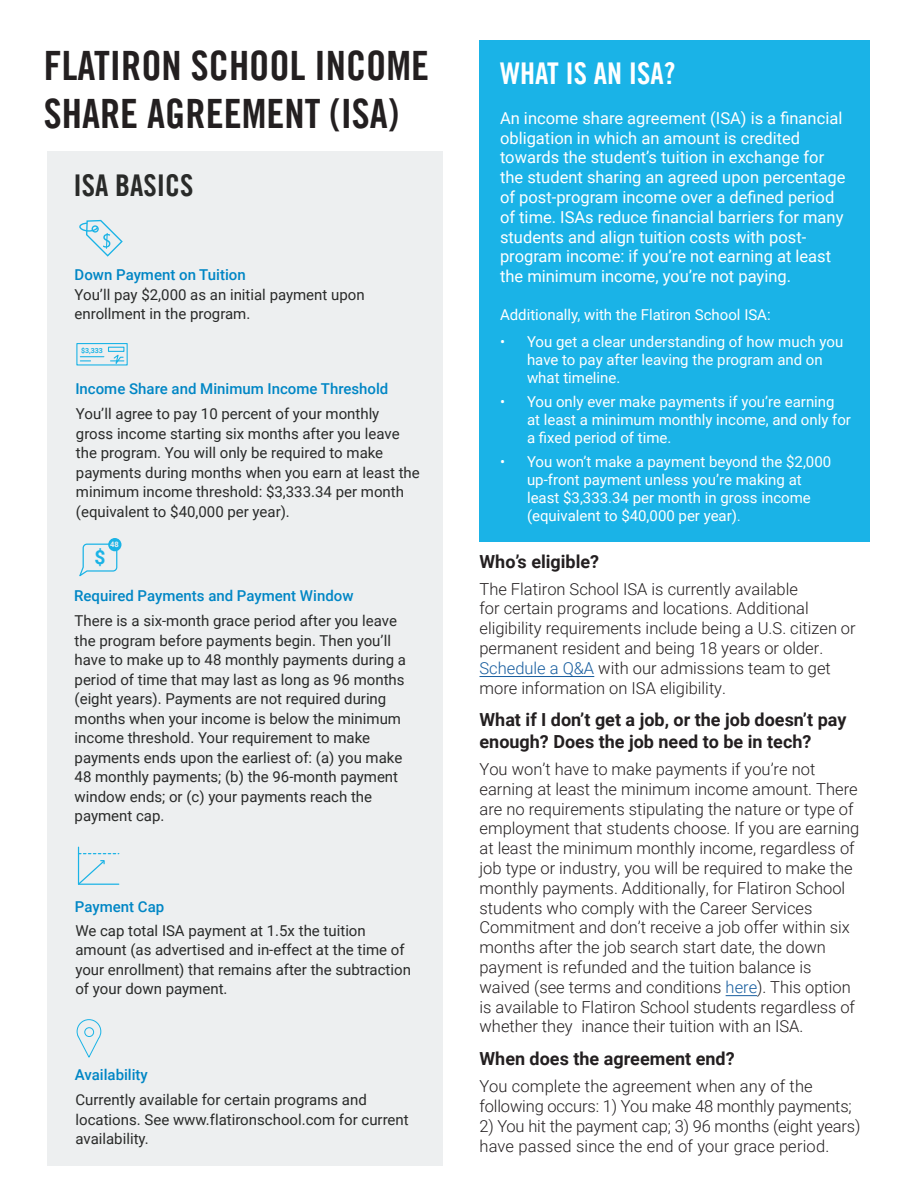
<style>
.page{position:relative;width:918px;height:1188px;background:#fff}
.page>*{position:absolute;margin:0;border:0;box-sizing:border-box;transform-origin:0 0}
.t1{font:40.5px/48.6px "Trade Gothic LT Std Bd Cn 20";color:#231f20}
.t2{font:30px "Trade Gothic LT Std Bd Cn 20";color:#fff}
.t3{font:30px "Trade Gothic LT Std Bd Cn 20";color:#292a29}
.t4{font:700 19.2px "Roboto";color:#1ab3e6}
.t5{font:700 18px/21.6px "Roboto";color:#231f20}
.t6{font:300 16.5px/19.8px "Roboto";color:#231f20}
.t7{font:16.5px/19.8px "Roboto";color:#fff}
.t8{font:15px/19.5px "Roboto";color:#292a29}
.t9{font:15px/18px "Roboto";color:#fff}
.t10{font:700 7.5px "Roboto";color:#edeff0}
.t11{font:700 7.05px "Roboto";color:#1ab3e6}
.s1{font-weight:500;color:#0086c5}
.s2{font-size:13.5px}
.s3{color:#175d9e}
</style>
<div class="page">
<div style="left:48px;top:151px;width:395px;height:1014px;background:#edeff0"></div>
<svg style="left:80px;top:219px;width:43px;height:38px"></svg>
<div style="left:76px;top:343px;width:52px;height:23px;border:1px solid #1ab3e6"></div>
<svg style="left:111px;top:354px;width:13px;height:12px"></svg>
<div style="left:108px;top:347px;width:16px;height:5px;border:1px solid #1ab3e6"></div>
<svg style="left:80px;top:356px;width:24px;height:5px"></svg>
<svg style="left:79px;top:543px;width:39px;height:34px"></svg>
<div style="left:108px;top:538px;width:13px;height:13px;background:#1ab3e6;border-radius:50%"></div>
<svg style="left:77px;top:846px;width:43px;height:39px"></svg>
<svg style="left:76px;top:1019px;width:26px;height:39px"></svg>
<div style="left:84px;top:1027px;width:10px;height:10px;border:1px solid #1ab3e6;border-radius:50%"></div>
<div style="left:480px;top:40px;width:390px;height:502px;background:#1ab3e7"></div>
<hr style="left:480px;top:676px;width:114px;height:1px;background:#175d9e">
<hr style="left:726px;top:995px;width:31px;height:1px;background:#175d9e">
<p class="t1" style="left:44px;top:41px;width:387px">FLATIRON SCHOOL INCOME<br>SHARE AGREEMENT (ISA)</p>
<p class="t3" style="left:74px;top:167px;width:121px">ISA BASICS</p>
<p class="t8" style="left:75px;top:265px;width:292px"><span class="s1">Down Payment on Tuition<br></span>You’ll pay $2,000 as an initial payment upon enrollment in the program.</p>
<p class="t11" style="left:81px;top:346px;width:23px">$3,333</p>
<p class="t8" style="left:75px;top:375px;width:315px;line-height:25.3px"><span class="s1">Income Share and Minimum Income Threshold<br></span>You’ll agree to pay 10 percent of your monthly</p>
<p class="t8" style="left:76px;top:423px;width:345px">gross income starting six months after you leave the program. You will only be required to make payments during months when you earn at least the minimum income threshold: $3,333.34 per month (equivalent to $40,000 per year).</p>
<p class="t10" style="left:110px;top:539px;width:10px">48</p>
<p class="t4" style="left:94px;top:544px;width:13px">$</p>
<p class="t8" style="left:74px;top:582px;width:324px;line-height:25.3px"><span class="s1">Required Payments and Payment Window<br></span>There is a six-month grace period after you leave</p>
<p class="t8" style="left:75px;top:630px;width:333px">the program before payments begin. Then you’ll have to make up to 48 monthly payments during a period of time that may last as long as 96 months (eight years). Payments are not required during months when your income is below the minimum income threshold. Your requirement to make payments ends upon the earliest of: (a) you make 48 monthly payments; (b) the 96-month payment window ends; or (c) your payments reach the payment cap.</p>
<p class="t8" style="left:75px;top:894px;width:292px;line-height:23.9px"><span class="s1">Payment Cap<br></span>We cap total ISA payment at 1.5x the tuition</p>
<p class="t8" style="left:75px;top:939px;width:337px">amount (as advertised and in-effect at the time of your enrollment) that remains after the subtraction of your down payment.</p>
<p class="t8" style="left:75px;top:1061px;width:293px;line-height:25.3px"><span class="s1">Availability<br></span>Currently available for certain programs and</p>
<p class="t8" style="left:76px;top:1109px;width:335px">locations. See www.flatironschool.com for current availability.</p>
<p class="t2" style="left:500px;top:55px;width:177px">WHAT IS AN ISA?</p>
<p class="t7" style="left:500px;top:107px;width:347px">An income share agreement (ISA) is a financial obligation in which an amount is credited towards the student’s tuition in exchange for the student sharing an agreed upon percentage of post-program income over a defined period of time. ISAs reduce financial barriers for many students and align tuition costs with post&shy;program income: if you’re not earning at least the minimum income, you’re not paying.</p>
<p class="t9" style="left:500px;top:305px;width:272px">Additionally, with the Flatiron School ISA:</p>
<p class="t9" style="left:527px;top:332px;width:318px;text-indent:-27px">• You get a clear understanding of how much you have to pay after leaving the program and on what timeline.</p>
<p class="t9" style="left:527px;top:392px;width:325px;text-indent:-27px">• You only ever make payments if you’re earning at least a minimum monthly income, and only for a fixed period of time.</p>
<p class="t9" style="left:527px;top:452px;width:306px;text-indent:-27px">• You won’t make a payment beyond the $2,000 up-front payment unless you’re making at least $3,333.34 per month in gross income (equivalent to $40,000 per year)<span class="s2">.</span></p>
<p class="t5" style="left:480px;top:550px;width:121px">Who’s eligible?</p>
<p class="t6" style="left:480px;top:578px;width:378px">The Flatiron School ISA is currently available<br>for certain programs and locations. Additional eligibility requirements include being a U.S. citizen or permanent resident and being 18 years or older.<br><span class="s3">Schedule a Q&amp;A</span> with our admissions team to get more information on ISA eligibility.</p>
<p class="t5" style="left:480px;top:709px;width:368px">What if I don’t get a job, or the job doesn’t pay enough? Does the job need to be in tech?</p>
<p class="t6" style="left:480px;top:759px;width:381px">You won’t have to make payments if you’re not earning at least the minimum income amount. There are no requirements stipulating the nature or type of employment that students choose. If you are earning at least the minimum monthly income, regardless of job type or industry, you will be required to make the monthly payments. Additionally, for Flatiron School students who comply with the Career Services Commitment and don’t receive a job offer within six months after the job search start date, the down payment is refunded and the tuition balance is waived (see terms and conditions <span class="s3">here</span>). This option is available to Flatiron School students regardless of whether they inance their tuition with an ISA.</p>
<p class="t5" style="left:480px;top:1048px;width:257px">When does the agreement end?</p>
<p class="t6" style="left:480px;top:1076px;width:374px">You complete the agreement when any of the following occurs: 1) You make 48 monthly payments;</p>
<p class="t6" style="left:480px;top:1116px;width:382px">2) You hit the payment cap; 3) 96 months (eight years) have passed since the end of your grace period.</p>
</div>
